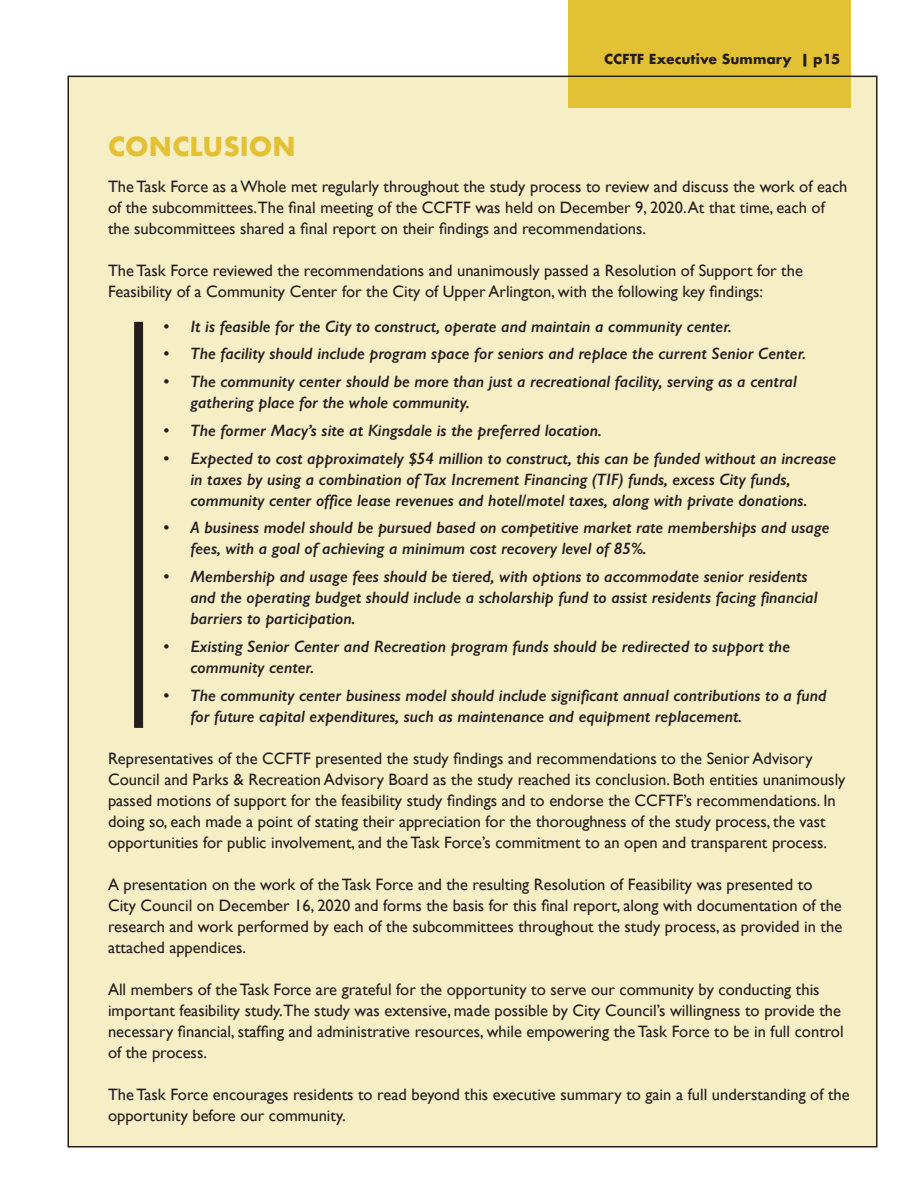
<style>
.page{position:relative;width:918px;height:1188px;background:#fff}
.page>*{position:absolute;margin:0;border:0;box-sizing:border-box;transform-origin:0 0}
.t1{font:700 25.5px "Futura";color:#e3c135}
.t2{font:16.5px/21px "Gill Sans";color:#231f20}
.t3{font:italic 600 16.5px/21px "Gill Sans";color:#231f20}
.t4{font:700 13.5px "Futura";color:#231f20}
</style>
<div class="page">
<div style="left:568px;top:0;width:283px;height:108px;background:#e3c135"></div>
<div style="left:68px;top:76px;width:809px;height:1071px;background:#f6eec5"></div>
<div style="left:568px;top:78px;width:283px;height:30px;background:#e3c135"></div>
<div style="left:134px;top:322px;width:9px;height:406px;background:#231f20"></div>
<p class="t4" style="left:604px;top:49px;width:237px">CCFTF Executive Summary | p15</p>
<h1 class="t1" style="left:108px;top:128px;width:189px">CONCLUSION</h1>
<p class="t2" style="left:108px;top:176px;width:741px">The Task Force as a Whole met regularly throughout the study process to review and discuss the work of each of the subcommittees.The final meeting of the CCFTF was held on December 9, 2020. At that time, each of the subcommittees shared a final report on their findings and recommendations.</p>
<p class="t2" style="left:108px;top:260px;width:696px">The Task Force reviewed the recommendations and unanimously passed a Resolution of Support for the<br>Feasibility of a Community Center for the City of Upper Arlington, with the following key findings:</p>
<p class="t3" style="left:164px;top:315px;width:570px">• It is feasible for the City to construct, operate and maintain a community center.</p>
<p class="t3" style="left:164px;top:343px;width:644px">• The facility should include program space for seniors and replace the current Senior Center.</p>
<p class="t3" style="left:191px;top:371px;width:608px;text-indent:-27px">• The community center should be more than just a recreational facility, serving as a central gathering place for the whole community.</p>
<p class="t3" style="left:164px;top:420px;width:440px">• The former Macy’s site at Kingsdale is the preferred location.</p>
<p class="t3" style="left:191px;top:447px;width:647px;text-indent:-27px">• Expected to cost approximately $54 million to construct, this can be funded without an increase in taxes by using a combination of Tax Increment Financing (TIF) funds, excess City funds, community center office lease revenues and hotel/motel taxes, along with private donations.</p>
<p class="t3" style="left:191px;top:517px;width:640px;text-indent:-27px">• A business model should be pursued based on competitive market rate memberships and usage fees, with a goal of achieving a minimum cost recovery level of 85%.</p>
<p class="t3" style="left:191px;top:566px;width:628px;text-indent:-27px">• Membership and usage fees should be tiered, with options to accommodate senior residents and the operating budget should include a scholarship fund to assist residents facing financial barriers to participation.</p>
<p class="t3" style="left:191px;top:636px;width:601px;text-indent:-27px">• Existing Senior Center and Recreation program funds should be redirected to support the community center.</p>
<p class="t3" style="left:191px;top:685px;width:638px;text-indent:-27px">• The community center business model should include significant annual contributions to a fund for future capital expenditures, such as maintenance and equipment replacement.</p>
<p class="t2" style="left:108px;top:747px;width:739px">Representatives of the CCFTF presented the study findings and recommendations to the Senior Advisory Council and Parks &amp; Recreation Advisory Board as the study reached its conclusion. Both entities unanimously passed motions of support for the feasibility study findings and to endorse the CCFTF’s recommendations. In doing so, each made a point of stating their appreciation for the thoroughness of the study process, the vast opportunities for public involvement, and the Task Force’s commitment to an open and transparent process.</p>
<p class="t2" style="left:108px;top:874px;width:736px">A presentation on the work of the Task Force and the resulting Resolution of Feasibility was presented to City Council on December 16, 2020 and forms the basis for this final report, along with documentation of the research and work performed by each of the subcommittees throughout the study process, as provided in the attached appendices.</p>
<p class="t2" style="left:108px;top:979px;width:737px">All members of the Task Force are grateful for the opportunity to serve our community by conducting this important feasibility study.The study was extensive, made possible by City Council’s willingness to provide the necessary financial, staffing and administrative resources, while empowering the Task Force to be in full control of the process.</p>
<p class="t2" style="left:108px;top:1084px;width:743px">The Task Force encourages residents to read beyond this executive summary to gain a full understanding of the opportunity before our community.</p>
</div>
